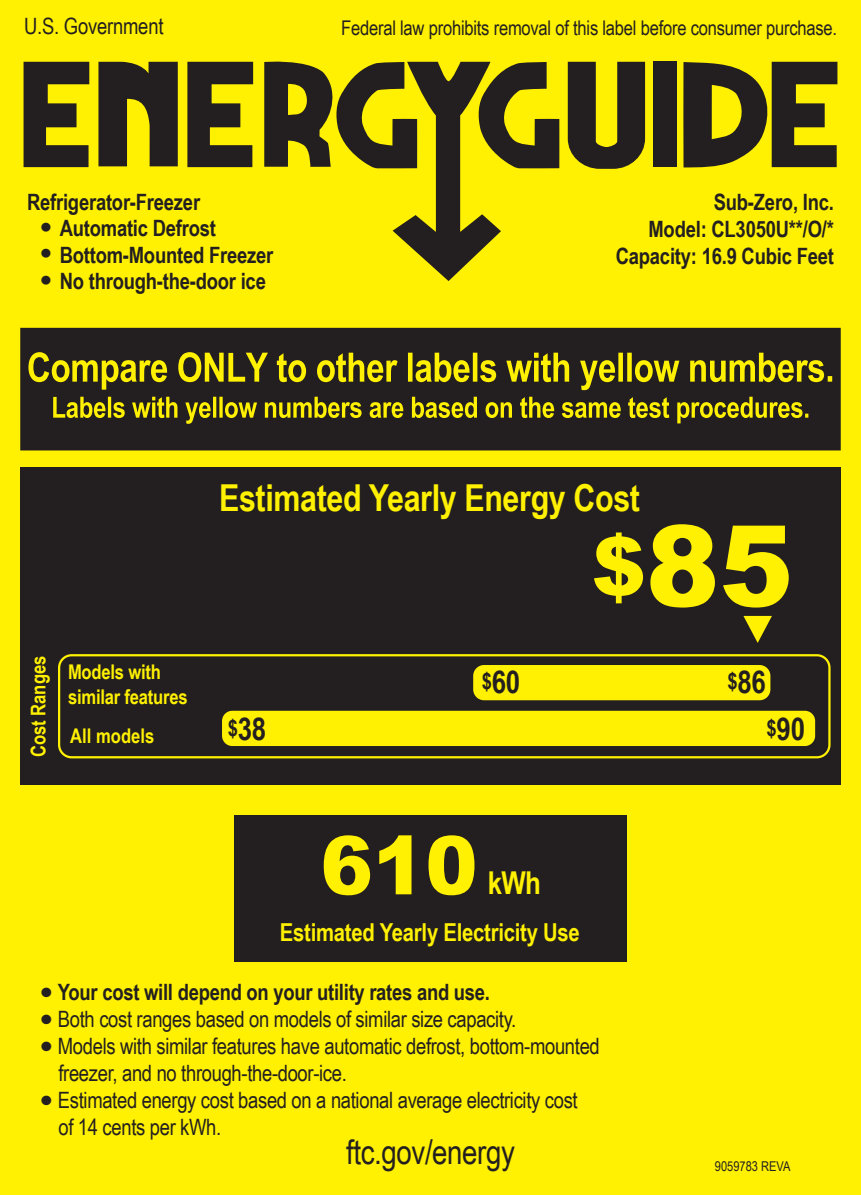
<style>
.page{position:relative;width:861px;height:1195px;background:#fff101}
.page>*{position:absolute;margin:0;border:0;box-sizing:border-box;transform-origin:0 0}
.t1{font:900 112.5px "Arial";color:#fff101}
.t2{font:900 81px "Arial";color:#fff101}
.t3{font:700 37.12px "Arial Narrow";letter-spacing:-.01em;color:#fff101}
.t4{font:33.75px "Arial Narrow";letter-spacing:-.01em;color:#231f20}
.t5{font:700 31.5px "Arial Narrow";letter-spacing:-.01em;color:#231f20}
.t6{font:700 31.5px "Arial Narrow";color:#fff101}
.t7{font:700 24.75px "Arial Narrow";letter-spacing:-.01em;color:#fff101}
.t8{font:22.5px/27px "Arial Narrow";letter-spacing:-.015em;color:#231f20}
.t9{font:700 22.5px/27px "Arial Narrow";letter-spacing:-.01em;color:#231f20;text-align:right}
.t10{font:20.25px "Arial Narrow";letter-spacing:-.01em;color:#231f20}
.t11{font:700 20.25px/24.8px "Arial Narrow";letter-spacing:-.01em;color:#fff101}
.t12{font:13.5px "Arial Narrow";color:#231f20}
.s1{font-family:"Arial";font-size:31.5px}
.s2{font-size:81px}
.s3{font-size:22.5px}
.s4{font-family:"Arial";font-size:33.75px}
.s5{font-family:"Arial";font-weight:700;font-size:33.75px}
</style>
<div class="page">
<div style="left:20px;top:467px;width:820px;height:318px;background:#231f20"></div>
<svg style="left:20px;top:328px;width:820px;height:122px;background:#45401b"></svg>
<svg style="left:24px;top:62px;width:65px;height:105px"></svg>
<div style="left:653px;top:62px;width:24px;height:105px;background:#231f20"></div>
<svg style="left:98px;top:61px;width:80px;height:105px"></svg>
<svg style="left:568px;top:62px;width:77px;height:107px"></svg>
<svg style="left:187px;top:62px;width:66px;height:105px"></svg>
<svg style="left:683px;top:62px;width:154px;height:106px"></svg>
<svg style="left:264px;top:61px;width:295px;height:220px"></svg>
<div style="left:234px;top:816px;width:392px;height:146px;background:#231f20"></div>
<svg style="left:58px;top:654px;width:772px;height:104px"></svg>
<svg style="left:743px;top:616px;width:29px;height:27px"></svg>
<div style="left:222px;top:711px;width:593px;height:35px;background:#fff101;border-radius:10px"></div>
<div style="left:473px;top:665px;width:297px;height:35px;background:#fff101;border-radius:11px"></div>
<p class="t8" style="left:24px;top:12px;width:141px">U.S. Government</p>
<p class="t10" style="left:341px;top:13px;width:497px">Federal law prohibits removal of this label before consumer purchase.</p>
<p class="t9" style="left:27px;top:187px;width:175px">Refrigerator-Freezer</p>
<p class="t9" style="left:41px;top:214px;width:177px"><span class="s1">•</span> Automatic Defrost</p>
<p class="t9" style="left:41px;top:240px;width:234px"><span class="s1">•</span> Bottom-Mounted Freezer</p>
<p class="t9" style="left:41px;top:267px;width:227px"><span class="s1">•</span> No through-the-door ice</p>
<p class="t9" style="left:616px;top:187px;width:220px">Sub-Zero, Inc.<br>Model: CL3050U**/O/*<br>Capacity: 16.9 Cubic Feet</p>
<h3 class="t3" style="left:219px;top:470px;width:422px">Estimated Yearly Energy Cost</h3>
<p class="t11" style="left:25px;top:757px;width:103px;rotate:-90deg">Cost Ranges</p>
<p class="t11" style="left:68px;top:659px;width:121px">Models with similar features</p>
<p class="t11" style="left:70px;top:722px;width:85px">All models</p>
<h1 class="t1" style="left:592px;top:484px;width:203px"><span class="s2">$</span>85</h1>
<h3 class="t5" style="left:482px;top:658px;width:40px"><span class="s3">$</span>60</h3>
<h3 class="t5" style="left:727px;top:658px;width:40px"><span class="s3">$</span>86</h3>
<h3 class="t5" style="left:228px;top:705px;width:40px"><span class="s3">$</span>38</h3>
<h3 class="t5" style="left:766px;top:705px;width:40px"><span class="s3">$</span>90</h3>
<h2 class="t2" style="left:320px;top:806px;width:159px">610</h2>
<h3 class="t6" style="left:488px;top:859px;width:55px">kWh</h3>
<p class="t7" style="left:280px;top:913px;width:301px">Estimated Yearly Electricity Use</p>
<p class="t9" style="left:40px;top:977px;width:451px"><span class="s4">•</span> Your cost will depend on your utility rates and use.</p>
<p class="t8" style="left:40px;top:1004px;width:477px"><span class="s5">•</span> Both cost ranges based on models of similar size capacity.</p>
<p class="t8" style="left:58px;top:1031px;width:543px;text-indent:-18px"><span class="s5">•</span> Models with similar features have automatic defrost, bottom-mounted freezer, and no through-the-door-ice.</p>
<p class="t8" style="left:58px;top:1085px;width:521px;text-indent:-18px"><span class="s5">•</span> Estimated energy cost based on a national average electricity cost of 14 cents per kWh.</p>
<h3 class="t4" style="left:346px;top:1127px;width:170px">ftc.gov/energy</h3>
<p class="t12" style="left:715px;top:1156px;width:77px">9059783 REVA</p>
</div>
